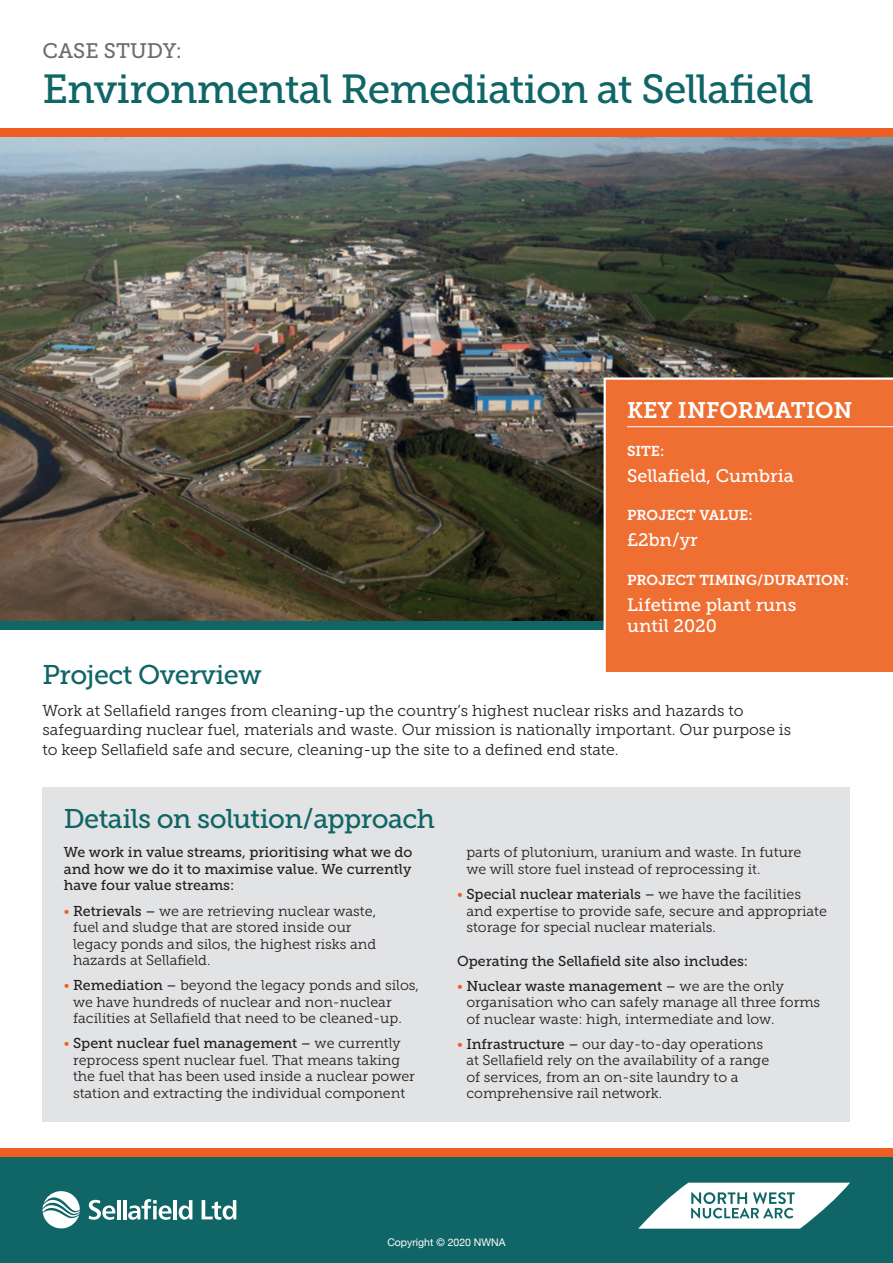
<style>
.page{position:relative;width:893px;height:1263px;background:#fff}
.page>*{position:absolute;margin:0;border:0;box-sizing:border-box;transform-origin:0 0}
.t1{font:40.5px "Museo Slab 500";letter-spacing:-.02em;color:#106566}
.t2{font:27px "Museo Slab 500";letter-spacing:-.02em;color:#106566}
.t3{font:22.5px "Museo Slab 700";color:#fff}
.t4{font:21px "Museo Slab 500";color:#6c6d70}
.t5{font:18px/21.6px "Museo Slab 500";color:#fff}
.t6{font:15.75px/19.5px "Museo Slab 300";color:#231f20}
.t7{font:14.25px/16.5px "Museo Slab 300";color:#231f20}
.t8{font:14.25px/16.5px "Museo Slab 500";color:#231f20;text-align:justify}
.t9{font:14.25px "Museo Slab 700";color:#fff}
.t10{font:10.5px "Helvetica Neue";color:#fff}
.s1{color:#ee5d22}
.s2{font-family:"Museo Slab 500"}
</style>
<div class="page">
<div style="left:0;top:1152px;width:893px;height:111px;background:#106566"></div>
<div style="left:43px;top:787px;width:807px;height:334px;background:#e2e3e4"></div>
<svg style="left:639px;top:1183px;width:211px;height:46px"></svg>
<img style="left:0;top:136px;width:893px;height:485px">
<div style="left:0;top:128px;width:893px;height:8px;background:#ee5d22"></div>
<div style="left:0;top:621px;width:893px;height:8px;background:#106566"></div>
<div style="left:0;top:1148px;width:893px;height:9px;background:#ee5d22"></div>
<div style="left:604px;top:377px;width:289px;height:295px;background:#ef6e32"></div>
<svg style="left:43px;top:1191px;width:37px;height:38px"></svg>
<hr style="left:117px;top:1200px;width:4px;height:19px;background:#fff">
<hr style="left:123px;top:1200px;width:4px;height:19px;background:#fff">
<hr style="left:173px;top:1200px;width:4px;height:19px;background:#fff">
<svg style="left:179px;top:1200px;width:13px;height:19px"></svg>
<svg style="left:202px;top:1200px;width:34px;height:20px"></svg>
<svg style="left:128px;top:1199px;width:44px;height:21px"></svg>
<svg style="left:153px;top:1206px;width:4px;height:13px"></svg>
<svg style="left:89px;top:1200px;width:26px;height:20px"></svg>
<p class="t4" style="left:43px;top:39px;width:141px">CASE STUDY:</p>
<p class="t1" style="left:43px;top:66px;width:773px">Environmental Remediation at Sellafield</p>
<p class="t3" style="left:627px;top:397px;width:227px">KEY INFORMATION</p>
<p class="t9" style="left:627px;top:443px;width:39px">SITE:</p>
<p class="t5" style="left:627px;top:465px;width:168px">Sellafield, Cumbria</p>
<p class="t9" style="left:627px;top:507px;width:127px">PROJECT VALUE:</p>
<p class="t5" style="left:627px;top:529px;width:72px">£2bn/yr</p>
<p class="t9" style="left:627px;top:572px;width:224px">PROJECT TIMING/DURATION:</p>
<p class="t5" style="left:627px;top:594px;width:171px">Lifetime plant runs until 2020</p>
<p class="t2" style="left:43px;top:659px;width:220px">Project Overview</p>
<p class="t6" style="left:43px;top:701px;width:750px">Work at Sellafield ranges from cleaning-up the country’s highest nuclear risks and hazards to safeguarding nuclear fuel, materials and waste. Our mission is nationally important. Our purpose is to keep Sellafield safe and secure, cleaning-up the site to a defined end state.</p>
<p class="t2" style="left:64px;top:804px;width:373px">Details on solution/approach</p>
<p class="t8" style="left:64px;top:844px;width:350px">We work in value streams, prioritising what we do and how we do it to maximise value. We currently have four value streams:</p>
<p class="t7" style="left:73px;top:902px;width:305px;text-indent:-9px"><span class="s1">•</span> <span class="s2">Retrievals –</span> we are retrieving nuclear waste, fuel and sludge that are stored inside our legacy ponds and silos, the highest risks and hazards at Sellafield.</p>
<p class="t7" style="left:73px;top:977px;width:348px;text-indent:-9px"><span class="s1">•</span> <span class="s2">Remediation –</span> beyond the legacy ponds and silos, we have hundreds of nuclear and non-nuclear facilities at Sellafield that need to be cleaned-up.</p>
<p class="t7" style="left:73px;top:1035px;width:343px;text-indent:-9px"><span class="s1">•</span> <span class="s2">Spent nuclear fuel management –</span> we currently reprocess spent nuclear fuel. That means taking the fuel that has been used inside a nuclear power station and extracting the individual component</p>
<p class="t7" style="left:466px;top:844px;width:336px">parts of plutonium, uranium and waste. In future we will store fuel instead of reprocessing it.</p>
<p class="t7" style="left:466px;top:886px;width:362px;text-indent:-9px"><span class="s1">•</span> <span class="s2">Special nuclear materials –</span> we have the facilities and expertise to provide safe, secure and appropriate storage for special nuclear materials.</p>
<p class="t8" style="left:457px;top:952px;width:293px">Operating the Sellafield site also includes:</p>
<p class="t7" style="left:466px;top:977px;width:355px;text-indent:-9px"><span class="s1">•</span> <span class="s2">Nuclear waste management –</span> we are the only organisation who can safely manage all three forms of nuclear waste: high, intermediate and low.</p>
<p class="t7" style="left:466px;top:1035px;width:304px;text-indent:-9px"><span class="s1">•</span> <span class="s2">Infrastructure –</span> our day-to-day operations at Sellafield rely on the availability of a range of services, from an on-site laundry to a comprehensive rail network.</p>
<p class="t10" style="left:387px;top:1235px;width:120px">Copyright © 2020 NWNA</p>
</div>
